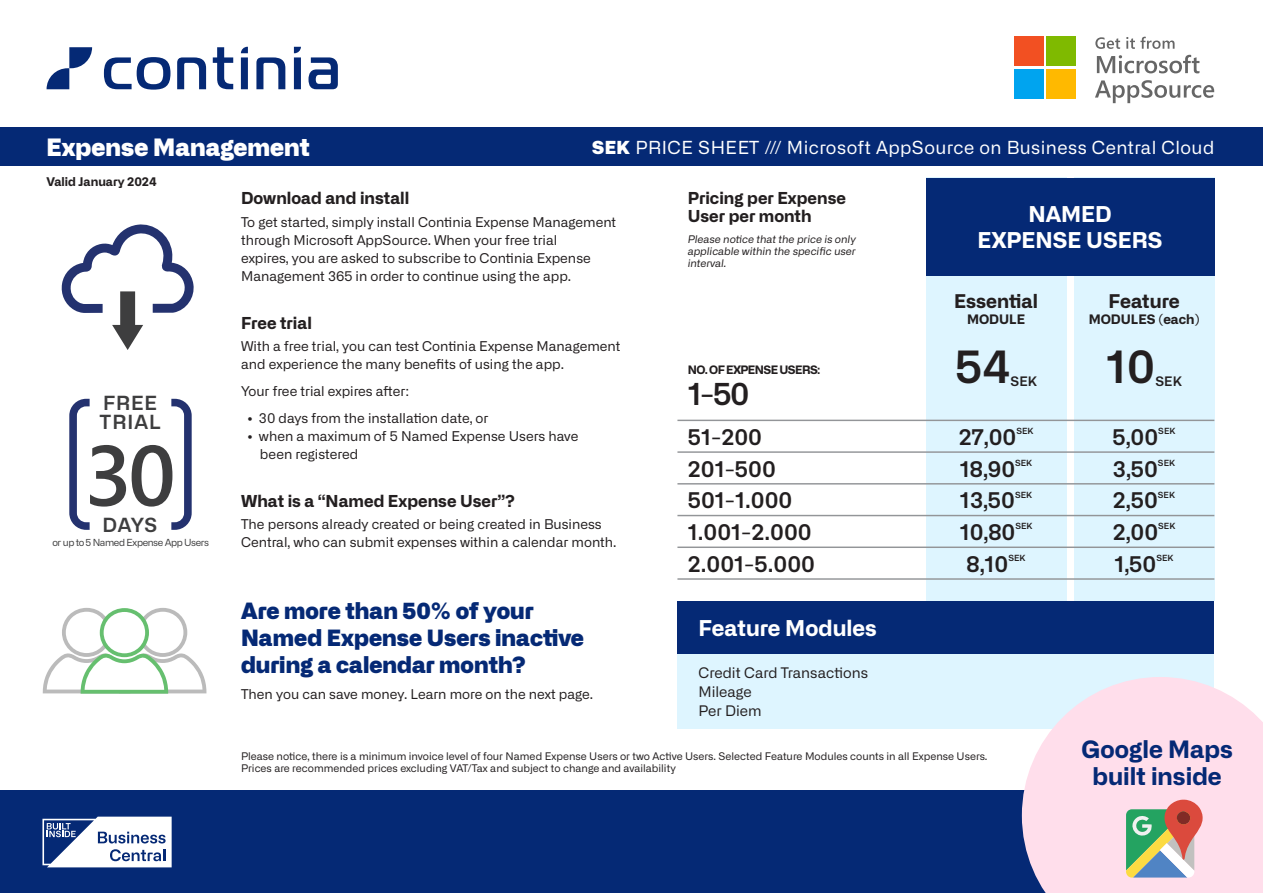
<style>
.page{position:relative;width:1263px;height:893px;background:#fff}
.page>*{position:absolute;margin:0;border:0;box-sizing:border-box;transform-origin:0 0}
.t1{font:600 45px "Alliance No.2";color:#231f20}
.t2{font:600 30.6px "Alliance No.2";color:#231f20}
.t3{font:700 24px "Alliance No.2";color:#052975}
.t4{font:900 24px "Alliance No.2";color:#fff}
.t5{font:900 22.5px/27px "Alliance No.2";color:#052975}
.t6{font:600 21.9px "Alliance No.2";color:#231f20}
.t7{font:700 21.9px/26.2px "Alliance No.2";color:#fff;text-align:center}
.t8{font:600 19.65px/18.5px "Alliance No.2";letter-spacing:.04em;color:#3e3e3f}
.t9{font:600 19.5px/18.5px "Alliance No.2";letter-spacing:.04em;color:#3e3e3f}
.t10{font:700 18.9px "Alliance No.2";color:#231f20}
.t11{font:18px "Alliance No.2";letter-spacing:.025em;color:#fff}
.t12{font:700 16.5px/18px "Alliance No.2";color:#231f20}
.t13{font:14.55px "Alliance No.2";color:#231f20}
.t14{font:13.5px/18px "Alliance No.2";color:#231f20}
.t15{font:700 13.05px "Alliance No.2";color:#231f20}
.t16{font:600 13.05px "Alliance No.2";color:#231f20}
.t17{font:700 12px "Alliance No.2";color:#231f20}
.t18{font:700 11.7px "Alliance No.2";letter-spacing:-.05em;color:#231f20}
.t19{font:10.5px "Alliance No.2";color:#231f20}
.t20{font:italic 10.5px/12px "Alliance No.2";color:#231f20;text-align:justify}
.t21{font:9.75px "Alliance No.2";letter-spacing:-.045em;color:#3e3e3f}
.t22{font:600 8.55px "Alliance No.2";color:#231f20}
.s1{font-weight:900}
</style>
<div class="page">
<div style="left:0;top:128px;width:1263px;height:38px;background:#052975"></div>
<div style="left:0;top:791px;width:1263px;height:102px;background:#052975"></div>
<svg style="left:104px;top:57px;width:66px;height:33px"></svg>
<svg style="left:177px;top:57px;width:29px;height:32px"></svg>
<svg style="left:213px;top:47px;width:20px;height:42px"></svg>
<svg style="left:241px;top:47px;width:7px;height:42px"></svg>
<svg style="left:256px;top:57px;width:29px;height:32px"></svg>
<svg style="left:294px;top:47px;width:7px;height:42px"></svg>
<svg style="left:308px;top:57px;width:30px;height:32px"></svg>
<svg style="left:47px;top:47px;width:45px;height:42px"></svg>
<svg style="left:43px;top:817px;width:129px;height:50px"></svg>
<svg style="left:69px;top:399px;width:57px;height:131px"></svg>
<svg style="left:132px;top:399px;width:60px;height:131px"></svg>
<svg style="left:61px;top:224px;width:133px;height:126px"></svg>
<svg style="left:43px;top:608px;width:163px;height:86px"></svg>
<div style="left:926px;top:178px;width:140px;height:423px;background:#def5ff"></div>
<div style="left:1074px;top:178px;width:140px;height:423px;background:#def5ff"></div>
<div style="left:926px;top:178px;width:288px;height:97px;background:#052975"></div>
<div style="left:677px;top:653px;width:537px;height:76px;background:#def5ff"></div>
<div style="left:677px;top:601px;width:537px;height:52px;background:#052975"></div>
<hr style="left:677px;top:420px;width:537px;height:1px;background:#939598">
<hr style="left:677px;top:451px;width:537px;height:2px;background:#939598">
<hr style="left:677px;top:483px;width:537px;height:2px;background:#939598">
<hr style="left:677px;top:515px;width:537px;height:1px;background:#939598">
<hr style="left:677px;top:547px;width:537px;height:1px;background:#939598">
<hr style="left:677px;top:578px;width:537px;height:2px;background:#939598">
<svg style="left:1022px;top:677px;width:241px;height:216px;background:#f8deeb"></svg>
<svg style="left:1126px;top:800px;width:76px;height:77px;background:#a5a38a"></svg>
<div style="left:1047px;top:37px;width:29px;height:29px;background:#7fba00"></div>
<div style="left:1047px;top:69px;width:29px;height:29px;background:#ffb900"></div>
<div style="left:1014px;top:37px;width:29px;height:29px;background:#f25022"></div>
<div style="left:1014px;top:69px;width:29px;height:29px;background:#00a4ef"></div>
<svg style="left:1095px;top:37px;width:25px;height:12px"></svg>
<svg style="left:1126px;top:37px;width:48px;height:12px"></svg>
<svg style="left:1097px;top:55px;width:102px;height:18px"></svg>
<svg style="left:1095px;top:80px;width:119px;height:23px"></svg>
<p class="t4" style="left:47px;top:131px;width:265px">Expense Management</p>
<p class="t17" style="left:47px;top:174px;width:112px">Valid January 2024</p>
<p class="t11" style="left:592px;top:136px;width:624px"><span class="s1">SEK</span> PRICE SHEET /// Microsoft AppSource on Business Central Cloud</p>
<p class="t8" style="left:88px;top:386px;width:80px">GRATIS<br>PRØVE</p>
<p class="t9" style="left:99px;top:394px;width:63px">FREE<br>TRIAL</p>
<p class="t8" style="left:85px;top:415px;width:80px">GRATIS</p>
<p class="t8" style="left:98px;top:508px;width:60px">DAGE</p>
<p class="t9" style="left:103px;top:516px;width:56px">DAYS</p>
<p class="t21" style="left:52px;top:537px;width:158px">or up to 5 Named Expense App Users</p>
<p class="t8" style="left:95px;top:537px;width:60px">DAGE</p>
<p class="t12" style="left:241px;top:189px;width:170px">Download and install</p>
<p class="t14" style="left:241px;top:213px;width:377px">To get started, simply install Continia Expense Management through Microsoft AppSource. When your free trial<br>expires, you are asked to subscribe to Continia Expense Management 365 in order to continue using the app.</p>
<p class="t12" style="left:241px;top:313px;width:72px">Free trial</p>
<p class="t14" style="left:241px;top:337px;width:381px">With a free trial, you can test Continia Expense Management and experience the many benefits of using the app.</p>
<p class="t14" style="left:241px;top:382px;width:170px">Your free trial expires after:</p>
<p class="t14" style="left:247px;top:409px;width:242px">• 30 days from the installation date, or</p>
<p class="t14" style="left:260px;top:427px;width:320px;text-indent:-13px">• when a maximum of 5 Named Expense Users have been registered</p>
<p class="t12" style="left:241px;top:492px;width:275px">What is a “Named Expense User”?</p>
<p class="t14" style="left:241px;top:515px;width:377px">The persons already created or being created in Business<br>Central, who can submit expenses within a calendar month.</p>
<p class="t5" style="left:241px;top:597px;width:344px">Are more than 50% of your<br>Named Expense Users inactive during a calendar month?</p>
<p class="t14" style="left:241px;top:685px;width:354px">Then you can save money. Learn more on the next page.</p>
<p class="t12" style="left:688px;top:189px;width:160px">Pricing per Expense<br>User per month</p>
<p class="t20" style="left:688px;top:233px;width:170px">Please notice that the price is only applicable within the specific user interval.</p>
<p class="t18" style="left:688px;top:362px;width:134px">NO. OF EXPENSE USERS:</p>
<p class="t2" style="left:688px;top:374px;width:63px">1-50</p>
<p class="t6" style="left:688px;top:423px;width:76px">51-200</p>
<p class="t6" style="left:688px;top:455px;width:90px">201-500</p>
<p class="t6" style="left:688px;top:486px;width:106px">501-1.000</p>
<p class="t6" style="left:688px;top:518px;width:125px">1.001-2.000</p>
<p class="t6" style="left:688px;top:550px;width:129px">2.001-5.000</p>
<p class="t7" style="left:698px;top:615px;width:180px">Feature Modules</p>
<p class="t13" style="left:698px;top:664px;width:171px">Credit Card Transactions</p>
<p class="t13" style="left:698px;top:683px;width:55px">Mileage</p>
<p class="t13" style="left:698px;top:702px;width:65px">Per Diem</p>
<p class="t7" style="left:977px;top:201px;width:186px">NAMED<br>EXPENSE USERS</p>
<p class="t10" style="left:954px;top:288px;width:86px">Essential</p>
<p class="t15" style="left:967px;top:310px;width:60px">MODULE</p>
<p class="t10" style="left:1108px;top:288px;width:73px">Feature</p>
<p class="t15" style="left:1089px;top:310px;width:112px">MODULES (each)</p>
<p class="t1" style="left:955px;top:338px;width:57px">54</p>
<p class="t16" style="left:1010px;top:373px;width:28px">SEK</p>
<p class="t1" style="left:1106px;top:338px;width:51px">10</p>
<p class="t16" style="left:1155px;top:373px;width:28px">SEK</p>
<p class="t6" style="left:959px;top:423px;width:59px">27,00</p>
<p class="t22" style="left:1016px;top:426px;width:19px">SEK</p>
<p class="t6" style="left:1112px;top:423px;width:47px">5,00</p>
<p class="t22" style="left:1158px;top:426px;width:19px">SEK</p>
<p class="t6" style="left:960px;top:455px;width:57px">18,90</p>
<p class="t22" style="left:1015px;top:457px;width:19px">SEK</p>
<p class="t6" style="left:1113px;top:455px;width:47px">3,50</p>
<p class="t22" style="left:1158px;top:457px;width:19px">SEK</p>
<p class="t6" style="left:960px;top:486px;width:57px">13,50</p>
<p class="t22" style="left:1015px;top:489px;width:19px">SEK</p>
<p class="t6" style="left:960px;top:518px;width:57px">10,80</p>
<p class="t22" style="left:1015px;top:521px;width:19px">SEK</p>
<p class="t6" style="left:967px;top:550px;width:43px">8,10</p>
<p class="t22" style="left:1008px;top:553px;width:19px">SEK</p>
<p class="t6" style="left:1114px;top:550px;width:43px">1,50</p>
<p class="t22" style="left:1156px;top:553px;width:19px">SEK</p>
<p class="t6" style="left:1113px;top:486px;width:46px">2,50</p>
<p class="t22" style="left:1158px;top:489px;width:19px">SEK</p>
<p class="t6" style="left:1113px;top:518px;width:47px">2,00</p>
<p class="t22" style="left:1158px;top:521px;width:19px">SEK</p>
<p class="t19" style="left:241px;top:749px;width:748px">Please notice, there is a minimum invoice level of four Named Expense Users or two Active Users. Selected Feature Modules counts in all Expense Users.</p>
<p class="t19" style="left:241px;top:761px;width:436px">Prices are recommended prices excluding VAT/Tax and subject to change and availability</p>
<p class="t3" style="left:1081px;top:733px;width:153px">Google Maps</p>
<p class="t3" style="left:1092px;top:760px;width:131px">built inside</p>
</div>
